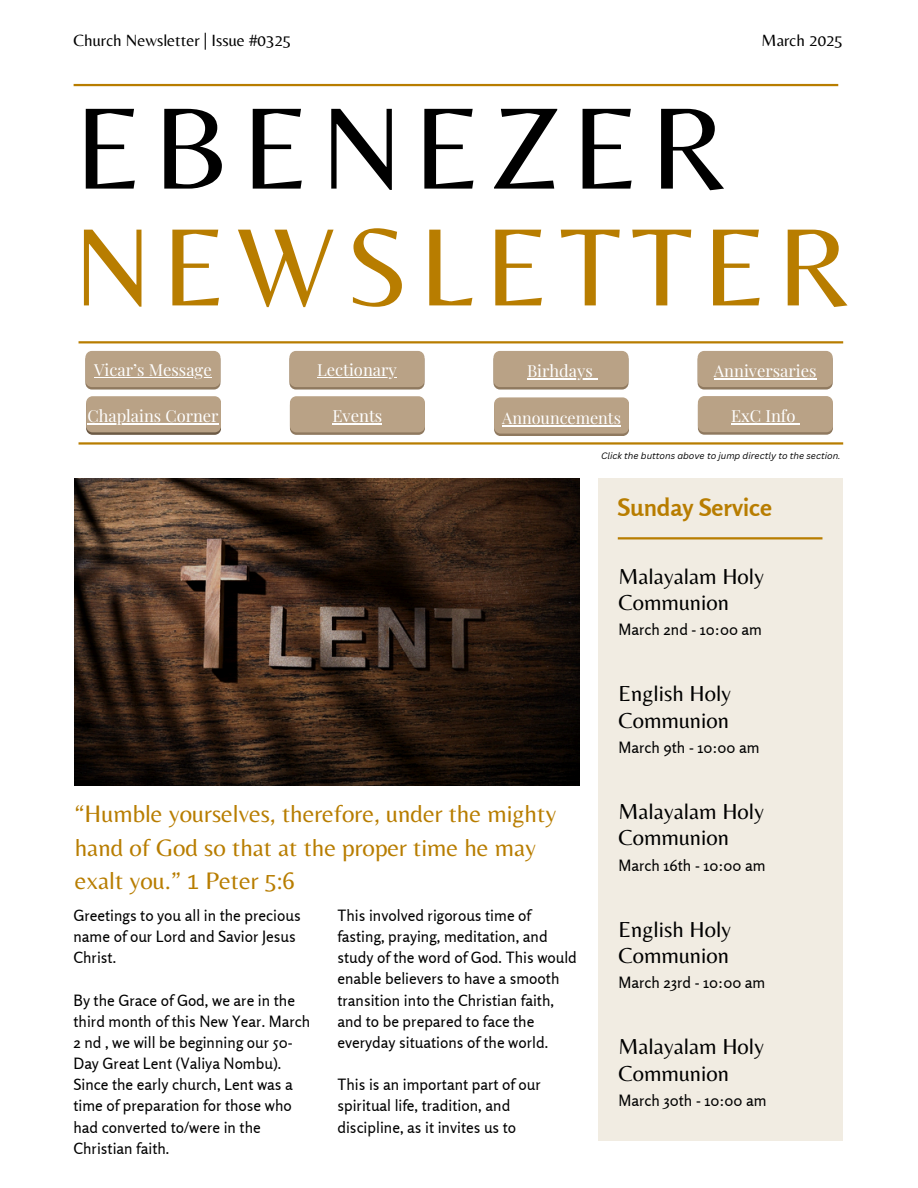
<style>
.page{position:relative;width:918px;height:1188px;background:#fff}
.page>*{position:absolute;margin:0;border:0;box-sizing:border-box;transform-origin:0 0}
.t1{font:120.45px "Belleza";letter-spacing:.09em;color:#000}
.t2{font:114.45px "Belleza";letter-spacing:.09em;color:#b87d00}
.t3{font:24.9px/33.8px "Belleza";color:#b87d00}
.t4{font:700 24.3px "Rosario";color:#b87d00}
.t5{font:22.5px/26.4px "Belleza";color:#000}
.t6{font:16.95px "Belleza";color:#000}
.t7{font:16.65px "Playfair Display";color:#fff}
.t8{font:16.5px "Playfair Display";color:#fff}
.t9{font:16.2px "Playfair Display";color:#fff}
.t10{font:15.45px/21.1px "Rosario";color:#000}
.t11{font:italic 9px "Canva Sans";color:#000}
</style>
<div class="page">
<img style="left:75px;top:478px;width:505px;height:308px">
<hr style="left:79px;top:442px;width:764px;height:3px;background:#b87d00">
<hr style="left:74px;top:84px;width:764px;height:2px;background:#b87d00">
<div style="left:599px;top:478px;width:244px;height:662px;background:#f1ece2"></div>
<hr style="left:618px;top:537px;width:204px;height:2px;background:#b87d00">
<hr style="left:79px;top:341px;width:764px;height:2px;background:#b87d00">
<div style="left:85px;top:353px;width:135px;height:36px;background:#8f795f;border-radius:6px"></div>
<div style="left:85px;top:351px;width:135px;height:36px;background:#b9a286;border-radius:6px"></div>
<hr style="left:94px;top:377px;width:118px;height:1px;background:#fff">
<svg style="left:86px;top:399px;width:135px;height:35px"></svg>
<div style="left:86px;top:396px;width:135px;height:36px;background:#b9a286;border-radius:6px"></div>
<hr style="left:87px;top:423px;width:132px;height:2px;background:#fff">
<div style="left:289px;top:353px;width:135px;height:36px;background:#8f795f;border-radius:6px"></div>
<div style="left:289px;top:351px;width:135px;height:36px;background:#b9a286;border-radius:6px"></div>
<hr style="left:317px;top:377px;width:80px;height:1px;background:#fff">
<div style="left:494px;top:353px;width:134px;height:36px;background:#8f795f;border-radius:6px"></div>
<div style="left:494px;top:351px;width:134px;height:36px;background:#b9a286;border-radius:6px"></div>
<hr style="left:527px;top:378px;width:66px;height:1px;background:#fff">
<div style="left:698px;top:353px;width:134px;height:36px;background:#8f795f;border-radius:6px"></div>
<div style="left:698px;top:351px;width:134px;height:36px;background:#b9a286;border-radius:6px"></div>
<hr style="left:714px;top:378px;width:103px;height:1px;background:#fff">
<div style="left:698px;top:399px;width:135px;height:35px;background:#988268;border-radius:6px"></div>
<div style="left:698px;top:396px;width:135px;height:36px;background:#b9a286;border-radius:6px"></div>
<hr style="left:731px;top:423px;width:65px;height:1px;background:#fff">
<svg style="left:290px;top:399px;width:135px;height:35px"></svg>
<div style="left:290px;top:396px;width:135px;height:36px;background:#b9a286;border-radius:6px"></div>
<hr style="left:332px;top:423px;width:50px;height:2px;background:#fff">
<div style="left:494px;top:400px;width:135px;height:36px;background:#8f795f;border-radius:6px"></div>
<div style="left:494px;top:397px;width:135px;height:37px;background:#b9a286;border-radius:6px"></div>
<hr style="left:502px;top:425px;width:119px;height:1px;background:#fff">
<h4 class="t6" style="left:74px;top:30px;width:219px">Church Newsletter | Issue #0325</h4>
<p class="t6" style="left:762px;top:30px;width:83px">March 2025</p>
<h4 class="t1" style="left:75px;top:77px;width:654px">EBENEZER</h4>
<h4 class="t2" style="left:74px;top:199px;width:778px">NEWSLETTER</h4>
<h4 class="t7" style="left:94px;top:358px;width:119px">Vicar’s Message</h4>
<h1 class="t8" style="left:87px;top:404px;width:133px">Chaplains Corner</h1>
<p class="t7" style="left:317px;top:358px;width:81px">Lectionary</p>
<h1 class="t7" style="left:527px;top:359px;width:67px">Birhdays</h1>
<p class="t7" style="left:714px;top:359px;width:104px">Anniversaries</p>
<h4 class="t7" style="left:332px;top:404px;width:51px">Events</h4>
<p class="t9" style="left:502px;top:406px;width:120px">Announcements</p>
<p class="t7" style="left:731px;top:404px;width:66px">ExC Info</p>
<h4 class="t11" style="left:601px;top:450px;width:241px">Click the buttons above to jump directly to the section.</h4>
<h4 class="t4" style="left:618px;top:493px;width:156px">Sunday Service</h4>
<p class="t5" style="left:618px;top:563px;width:147px">Malayalam Holy<br>Communion</p>
<h4 class="t10" style="left:618px;top:619px;width:145px">March 2nd - 10:00 am</h4>
<p class="t5" style="left:618px;top:680px;width:114px">English Holy<br>Communion</p>
<h4 class="t10" style="left:618px;top:737px;width:143px">March 9th - 10:00 am</h4>
<p class="t3" style="left:75px;top:796px;width:483px">“Humble yourselves, therefore, under the mighty hand of God so that at the proper time he may exalt you.” 1 Peter 5:6</p>
<h4 class="t10" style="left:73px;top:905px;width:229px">Greetings to you all in the precious name of our Lord and Savior Jesus<br>Christ.</h4>
<p class="t10" style="left:73px;top:989px;width:238px">By the Grace of God, we are in the third month of this New Year. March<br>2 nd , we will be beginning our 50-<br>Day Great Lent (Valiya Nombu).<br>Since the early church, Lent was a time of preparation for those who had converted to/were in the<br>Christian faith.</p>
<h4 class="t10" style="left:337px;top:905px;width:241px">This involved rigorous time of fasting, praying, meditation, and study of the word of God. This would enable believers to have a smooth transition into the Christian faith, and to be prepared to face the everyday situations of the world.</h4>
<p class="t10" style="left:337px;top:1074px;width:205px">This is an important part of our spiritual life, tradition, and discipline, as it invites us to</p>
<p class="t5" style="left:618px;top:798px;width:147px">Malayalam Holy<br>Communion</p>
<p class="t10" style="left:618px;top:854px;width:149px">March 16th - 10:00 am</p>
<p class="t5" style="left:618px;top:916px;width:114px">English Holy<br>Communion</p>
<h3 class="t10" style="left:618px;top:972px;width:148px">March 23rd - 10:00 am</h3>
<h4 class="t5" style="left:618px;top:1033px;width:147px">Malayalam Holy<br>Communion</h4>
<h4 class="t10" style="left:618px;top:1090px;width:150px">March 30th - 10:00 am</h4>
</div>
